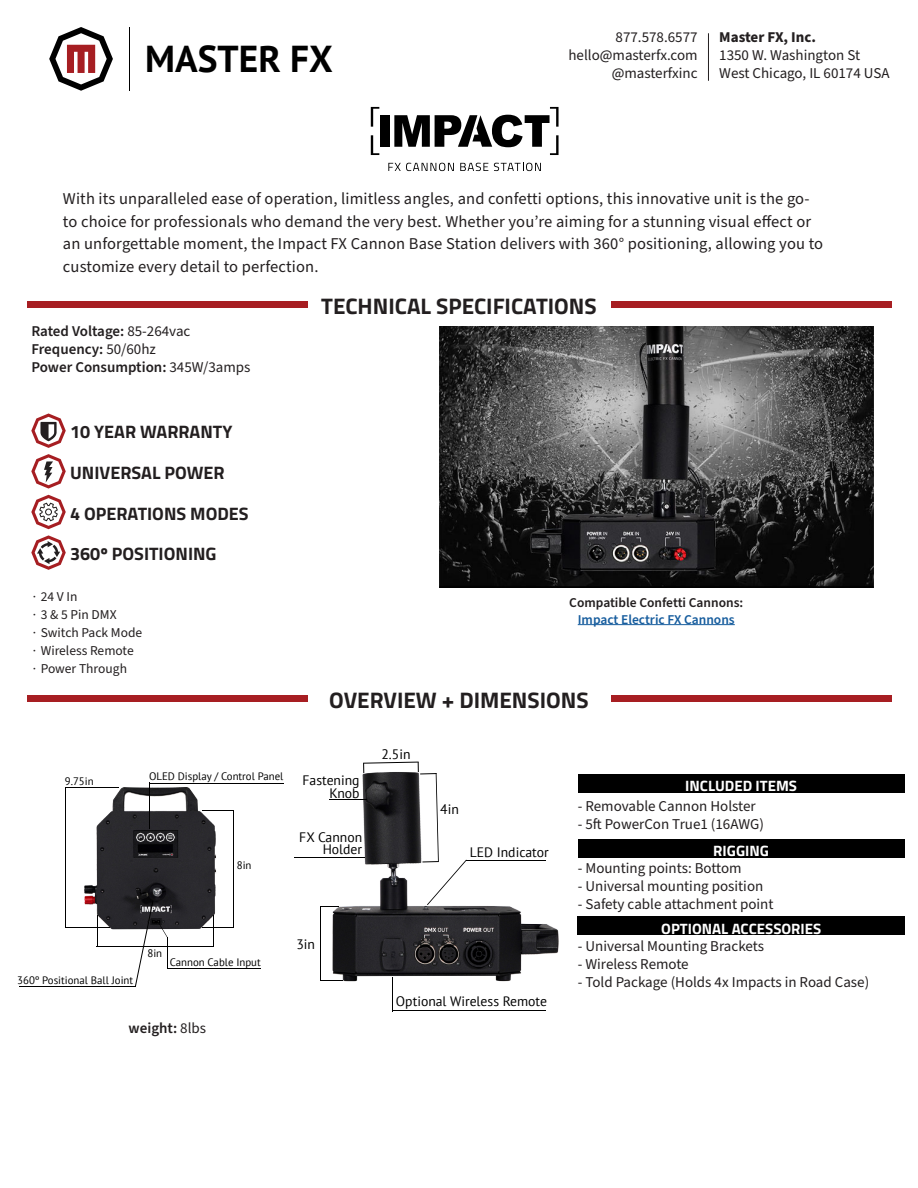
<style>
.page{position:relative;width:918px;height:1188px;background:#fff}
.page>*{position:absolute;margin:0;border:0;box-sizing:border-box;transform-origin:0 0}
.t1{font:700 37.35px "PT Sans";color:#000}
.t2{font:700 22.5px "Titillium Web";color:#231f20}
.t3{font:700 18px "Titillium Web";color:#231f20}
.t4{font:16.5px/22.5px "Source Sans Pro";letter-spacing:.01em;color:#231f20}
.t5{font:15px "Source Sans Pro";color:#231f20}
.t6{font:600 15px "Source Sans Pro";color:#231f20}
.t7{font:700 15px "Titillium Web";color:#fff}
.t8{font:700 15px "Source Sans Pro";color:#231f20}
.t9{font:13.65px/11.4px "PT Sans";color:#000;text-align:right}
.t10{font:13.5px "Source Sans Pro";color:#231f20}
.t11{font:600 13.5px "Source Sans Pro";color:#231f20}
.t12{font:600 13.5px "Source Sans Pro";color:#175d9e}
.t13{font:10.8px "PT Sans";color:#000}
.s1{font-weight:400}
</style>
<div class="page">
<svg style="left:49px;top:27px;width:64px;height:64px"></svg>
<hr style="left:129px;top:27px;width:1px;height:64px;background:#000">
<hr style="left:708px;top:33px;width:1px;height:48px;background:#231f20">
<div style="left:380px;top:115px;width:10px;height:32px;background:#000"></div>
<svg style="left:371px;top:107px;width:8px;height:20px"></svg>
<svg style="left:371px;top:135px;width:8px;height:20px"></svg>
<svg style="left:394px;top:107px;width:165px;height:48px"></svg>
<svg style="left:388px;top:163px;width:66px;height:8px"></svg>
<svg style="left:460px;top:163px;width:28px;height:8px"></svg>
<svg style="left:494px;top:163px;width:47px;height:8px"></svg>
<div style="left:27px;top:301px;width:281px;height:7px;background:#a71e22"></div>
<div style="left:27px;top:696px;width:281px;height:6px;background:#a71e22"></div>
<div style="left:611px;top:301px;width:281px;height:7px;background:#a71e22"></div>
<div style="left:611px;top:696px;width:281px;height:6px;background:#a71e22"></div>
<hr style="left:578px;top:624px;width:157px;height:1px;background:#175d9e">
<img style="left:439px;top:327px;width:434px;height:260px">
<div style="left:578px;top:774px;width:327px;height:19px;background:#000"></div>
<div style="left:578px;top:839px;width:327px;height:19px;background:#000"></div>
<div style="left:578px;top:917px;width:327px;height:18px;background:#000"></div>
<svg style="left:31px;top:413px;width:35px;height:35px"></svg>
<svg style="left:31px;top:454px;width:35px;height:35px"></svg>
<svg style="left:31px;top:495px;width:35px;height:34px"></svg>
<svg style="left:31px;top:535px;width:35px;height:35px"></svg>
<img style="left:84px;top:787px;width:143px;height:145px">
<hr style="left:233px;top:811px;width:1px;height:117px;background:#000">
<hr style="left:202px;top:811px;width:31px;height:1px;background:#000">
<hr style="left:202px;top:928px;width:31px;height:1px;background:#000">
<hr style="left:97px;top:947px;width:117px;height:1px;background:#000">
<hr style="left:214px;top:916px;width:1px;height:31px;background:#000">
<hr style="left:97px;top:916px;width:1px;height:31px;background:#000">
<hr style="left:65px;top:788px;width:1px;height:140px;background:#000">
<hr style="left:65px;top:787px;width:54px;height:1px;background:#000">
<hr style="left:65px;top:927px;width:45px;height:1px;background:#000">
<hr style="left:167px;top:968px;width:94px;height:1px;background:#000">
<hr style="left:19px;top:986px;width:117px;height:1px;background:#000">
<hr style="left:150px;top:783px;width:134px;height:1px;background:#000">
<hr style="left:149px;top:783px;width:1px;height:46px;background:#000">
<svg style="left:135px;top:900px;width:33px;height:86px"></svg>
<img style="left:332px;top:761px;width:227px;height:221px">
<svg style="left:321px;top:906px;width:18px;height:1px"></svg>
<hr style="left:320px;top:906px;width:1px;height:75px;background:#000">
<hr style="left:392px;top:977px;width:1px;height:34px;background:#000">
<hr style="left:393px;top:1011px;width:153px;height:1px;background:#000">
<hr style="left:294px;top:857px;width:70px;height:1px;background:#000">
<hr style="left:329px;top:799px;width:38px;height:1px;background:#000">
<hr style="left:466px;top:860px;width:80px;height:1px;background:#000">
<svg style="left:321px;top:980px;width:22px;height:1px"></svg>
<svg style="left:363px;top:762px;width:104px;height:143px"></svg>
<p class="t1" style="left:145px;top:35px;width:189px">MASTER FX</p>
<p class="t5" style="left:616px;top:27px;width:84px">877.578.6577</p>
<p class="t5" style="left:569px;top:45px;width:131px">hello@masterfx.com</p>
<p class="t5" style="left:612px;top:63px;width:87px">@masterfxinc</p>
<p class="t8" style="left:719px;top:27px;width:98px">Master FX, Inc.</p>
<p class="t5" style="left:719px;top:45px;width:142px">1350 W. Washington St</p>
<p class="t5" style="left:719px;top:63px;width:172px">West Chicago, IL 60174 USA</p>
<p class="t4" style="left:63px;top:188px;width:762px">With its unparalleled ease of operation, limitless angles, and confetti options, this innovative unit is the go&shy;to choice for professionals who demand the very best. Whether you’re aiming for a stunning visual effect or an unforgettable moment, the Impact FX Cannon Base Station delivers with 360° positioning, allowing you to customize every detail to perfection.</p>
<p class="t2" style="left:321px;top:289px;width:277px">TECHNICAL SPECIFICATIONS</p>
<p class="t6" style="left:31px;top:321px;width:161px">Rated Voltage: <span class="s1">85-264vac</span></p>
<p class="t6" style="left:31px;top:339px;width:126px">Frequency: <span class="s1">50/60hz</span></p>
<p class="t6" style="left:31px;top:357px;width:221px">Power Consumption: <span class="s1">345W/3amps</span></p>
<p class="t3" style="left:70px;top:418px;width:164px">10 YEAR WARRANTY</p>
<p class="t3" style="left:70px;top:459px;width:156px">UNIVERSAL POWER</p>
<p class="t3" style="left:70px;top:500px;width:180px">4 OPERATIONS MODES</p>
<p class="t3" style="left:70px;top:540px;width:148px">360º POSITIONING</p>
<p class="t10" style="left:31px;top:588px;width:48px">∙ 24 V In</p>
<p class="t10" style="left:31px;top:606px;width:87px">∙ 3 &amp; 5 Pin DMX</p>
<p class="t10" style="left:31px;top:624px;width:112px">∙ Switch Pack Mode</p>
<p class="t10" style="left:31px;top:642px;width:104px">∙ Wireless Remote</p>
<p class="t10" style="left:31px;top:660px;width:97px">∙ Power Through</p>
<p class="t11" style="left:569px;top:594px;width:176px">Compatible Confetti Cannons:</p>
<p class="t12" style="left:578px;top:610px;width:159px">Impact Electric FX Cannons</p>
<p class="t2" style="left:329px;top:683px;width:261px">OVERVIEW + DIMENSIONS</p>
<p class="t13" style="left:65px;top:774px;width:30px">9.75in</p>
<p class="t13" style="left:149px;top:769px;width:136px">OLED Display / Control Panel</p>
<p class="t13" style="left:237px;top:859px;width:16px">8in</p>
<p class="t9" style="left:303px;top:773px;width:59px;line-height:13.5px">Fastening<br>Knob</p>
<p class="t9" style="left:299px;top:831px;width:64px">FX Cannon<br>Holder</p>
<p class="t9" style="left:382px;top:748px;width:31px">2.5in</p>
<p class="t9" style="left:440px;top:803px;width:20px">4in</p>
<p class="t9" style="left:470px;top:846px;width:80px">LED Indicator</p>
<p class="t13" style="left:17px;top:973px;width:117px">360º Positional Ball Joint</p>
<p class="t13" style="left:147px;top:946px;width:16px">8in</p>
<p class="t13" style="left:170px;top:955px;width:93px">Cannon Cable Input</p>
<p class="t6" style="left:129px;top:1018px;width:79px">weight: <span class="s1">8lbs</span></p>
<p class="t9" style="left:296px;top:939px;width:20px">3in</p>
<p class="t9" style="left:396px;top:995px;width:153px">Optional Wireless Remote</p>
<p class="t7" style="left:685px;top:774px;width:113px">INCLUDED ITEMS</p>
<p class="t5" style="left:578px;top:796px;width:179px">- Removable Cannon Holster</p>
<p class="t5" style="left:578px;top:814px;width:188px">- 5ft PowerCon True1 (16AWG)</p>
<p class="t7" style="left:713px;top:840px;width:57px">RIGGING</p>
<p class="t5" style="left:578px;top:858px;width:165px">- Mounting points: Bottom</p>
<p class="t5" style="left:578px;top:876px;width:187px">- Universal mounting position</p>
<p class="t5" style="left:578px;top:894px;width:197px">- Safety cable attachment point</p>
<p class="t7" style="left:661px;top:917px;width:162px">OPTIONAL ACCESSORIES</p>
<p class="t5" style="left:578px;top:936px;width:188px">- Universal Mounting Brackets</p>
<p class="t5" style="left:578px;top:954px;width:112px">- Wireless Remote</p>
<p class="t5" style="left:578px;top:972px;width:293px">- Told Package (Holds 4x Impacts in Road Case)</p>
</div>
